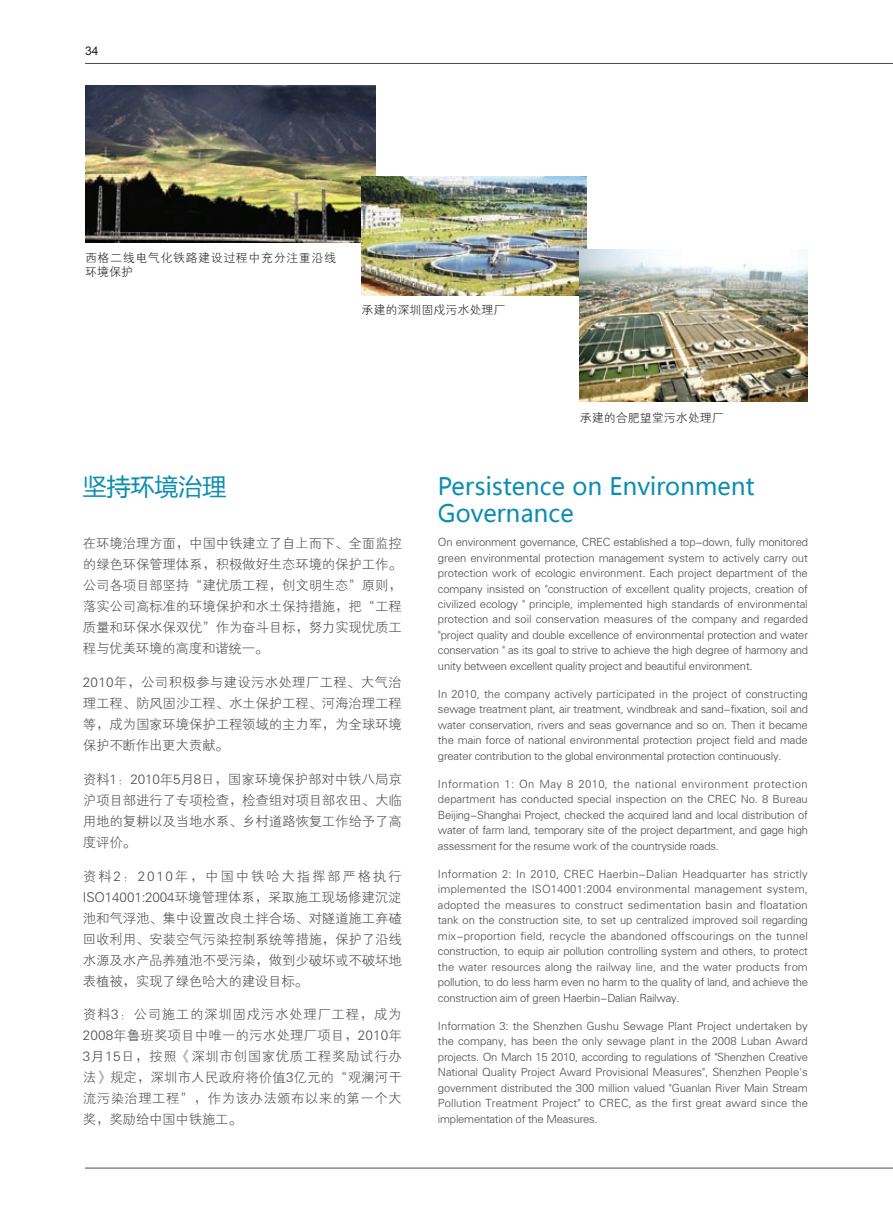
<style>
.page{position:relative;width:893px;height:1212px;background:#fff}
.page>*{position:absolute;margin:0;border:0;box-sizing:border-box;transform-origin:0 0}
.t1{font:23.85px/27px "Microsoft Ya Hei";color:#0c8db2}
.t2{font:13.5px/21px "FZXH1 JW GB1 0";letter-spacing:-.015em;color:#4b4c4d;text-align:justify}
.t3{font:12px/14.4px "FZXH1 JW GB1 0";letter-spacing:.05em;color:#231f20}
.t4{font:12px "FZXH1 JW GB1 0";color:#231f20}
.t5{font:12px "Arial";color:#231f20}
.t6{font:11.25px/15.5px "FZXH1 JW GB1 0";letter-spacing:-.02em;color:#4b4c4d;text-align:justify}
</style>
<div class="page">
<hr style="left:85px;top:63px;width:808px;height:1px;background:#4b4c4d">
<hr style="left:85px;top:1168px;width:808px;height:1px;background:#4b4c4d">
<img style="left:85px;top:85px;width:291px;height:157px">
<img style="left:361px;top:176px;width:226px;height:119px">
<img style="left:580px;top:250px;width:228px;height:152px">
<p class="t5" style="left:85px;top:43px;width:15px">34</p>
<p class="t3" style="left:85px;top:250px;width:252px">西格二线电气化铁路建设过程中充分注重沿线环境保护</p>
<p class="t4" style="left:361px;top:304px;width:146px">承建的深圳固戍污水处理厂</p>
<p class="t4" style="left:580px;top:411px;width:145px">承建的合肥望堂污水处理厂</p>
<h1 class="t1" style="left:83px;top:472px;width:145px">坚持环境治理</h1>
<p class="t2" style="left:83px;top:533px;width:320px">在环境治理方面，中国中铁建立了自上而下、全面监控的绿色环保管理体系，积极做好生态环境的保护工作。公司各项目部坚持“建优质工程，创文明生态”原则，落实公司高标准的环境保护和水土保持措施，把“工程质量和环保水保双优”作为奋斗目标，努力实现优质工程与优美环境的高度和谐统一。</p>
<p class="t2" style="left:83px;top:672px;width:320px">2010年，公司积极参与建设污水处理厂工程、大气治理工程、防风固沙工程、水土保护工程、河海治理工程等，成为国家环境保护工程领域的主力军，为全球环境保护不断作出更大贡献。</p>
<p class="t2" style="left:83px;top:769px;width:320px">资料1：2010年5月8日，国家环境保护部对中铁八局京沪项目部进行了专项检查，检查组对项目部农田、大临用地的复耕以及当地水系、乡村道路恢复工作给予了高度评价。</p>
<p class="t2" style="left:83px;top:866px;width:320px">资料2：2010年，中国中铁哈大指挥部严格执行ISO14001:2004环境管理体系，采取施工现场修建沉淀池和气浮池、集中设置改良土拌合场、对隧道施工弃碴回收利用、安装空气污染控制系统等措施，保护了沿线水源及水产品养殖池不受污染，做到少破坏或不破坏地表植被，实现了绿色哈大的建设目标。</p>
<p class="t2" style="left:83px;top:1004px;width:320px">资料3：公司施工的深圳固戍污水处理厂工程，成为2008年鲁班奖项目中唯一的污水处理厂项目，2010年3月15日，按照《深圳市创国家优质工程奖励试行办法》规定，深圳市人民政府将价值3亿元的“观澜河干流污染治理工程”，作为该办法颁布以来的第一个大奖，奖励给中国中铁施工。</p>
<h1 class="t1" style="left:438px;top:472px;width:318px">Persistence on Environment<br>Governance</h1>
<p class="t6" style="left:438px;top:535px;width:372px">On environment governance, CREC established a top-down, fully monitored green environmental protection management system to actively carry out protection work of ecologic environment. Each project department of the company insisted on "construction of excellent quality projects, creation of civilized ecology " principle, implemented high standards of environmental protection and soil conservation measures of the company and regarded "project quality and double excellence of environmental protection and water conservation " as its goal to strive to achieve the high degree of harmony and unity between excellent quality project and beautiful environment.</p>
<p class="t6" style="left:438px;top:687px;width:372px">In 2010, the company actively participated in the project of constructing sewage treatment plant, air treatment, windbreak and sand-fixation, soil and water conservation, rivers and seas governance and so on. Then it became the main force of national environmental protection project field and made greater contribution to the global environmental protection continuously.</p>
<p class="t6" style="left:438px;top:777px;width:372px">Information 1: On May 8 2010, the national environment protection department has conducted special inspection on the CREC No. 8 Bureau Beijing-Shanghai Project, checked the acquired land and local distribution of water of farm land, temporary site of the project department, and gage high assessment for the resume work of the countryside roads.</p>
<p class="t6" style="left:438px;top:867px;width:372px">Information 2: In 2010, CREC Haerbin-Dalian Headquarter has strictly implemented the ISO14001:2004 environmental management system, adopted the measures to construct sedimentation basin and floatation tank on the construction site, to set up centralized improved soil regarding mix-proportion field, recycle the abandoned offscourings on the tunnel construction, to equip air pollution controlling system and others, to protect the water resources along the railway line, and the water products from pollution, to do less harm even no harm to the quality of land, and achieve the construction aim of green Haerbin-Dalian Railway.</p>
<p class="t6" style="left:438px;top:1018px;width:371px">Information 3: the Shenzhen Gushu Sewage Plant Project undertaken by the company, has been the only sewage plant in the 2008 Luban Award projects. On March 15 2010, according to regulations of "Shenzhen Creative National Quality Project Award Provisional Measures", Shenzhen People's government distributed the 300 million valued "Guanlan River Main Stream Pollution Treatment Project" to CREC, as the first great award since the implementation of the Measures.</p>
</div>
